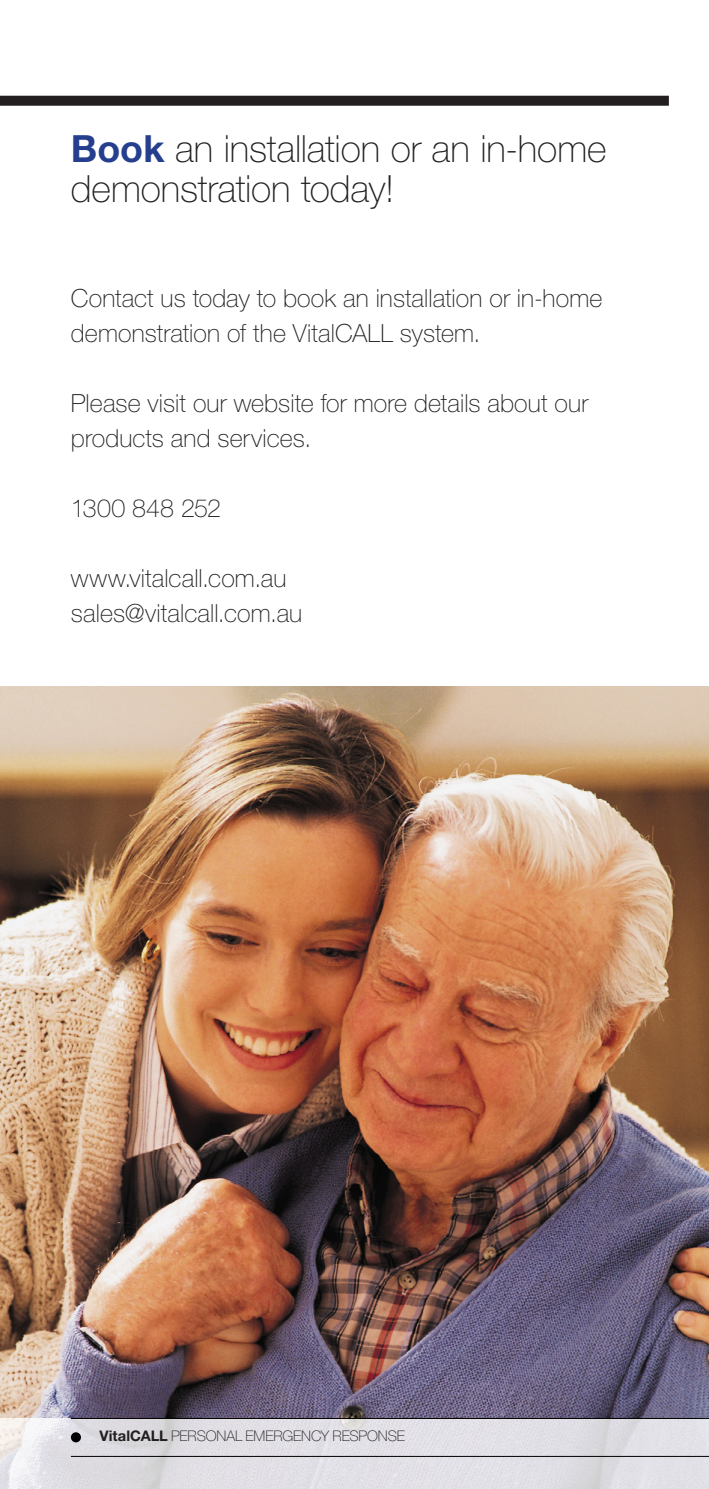
<style>
.page{position:relative;width:709px;height:1489px;background:#fff}
.page>*{position:absolute;margin:0;border:0;box-sizing:border-box;transform-origin:0 0}
.Body_Copy___Heading{font:100 37.5px/40px "Helvetica Neue LT Std";letter-spacing:-.005em;color:#231f20}
.Body_Copy___Heading-2{font:100 25px/35px "Helvetica Neue LT Std";letter-spacing:.005em;color:#231f20}
.t1{font:100 14.75px "Helvetica Neue LT Std";letter-spacing:-.01em;color:#231f20}
.s1{font-weight:700;color:#253f8e}
.s2{font-weight:700}
</style>
<div class="page">
<img style="left:0;top:686px;width:709px;height:731px">
<svg style="left:0;top:1417px;width:709px;height:71px;background:#dbd9df"></svg>
<hr style="left:71px;top:1455px;width:638px;height:1px;background:#000">
<hr style="left:71px;top:1417px;width:638px;height:1px;background:#000">
<div style="left:71px;top:1432px;width:10px;height:10px;background:#000;border-radius:50%"></div>
<div style="left:0;top:96px;width:669px;height:10px;background:#231f20"></div>
<p class="Body_Copy___Heading" style="left:71px;top:128px;width:537px"><span class="s1">Book</span> an installation or an in-home demonstration today!</p>
<p class="Body_Copy___Heading-2" style="left:71px;top:280px;width:533px">Contact us today to book an installation or in-home demonstration of the VitalCALL system.</p>
<p class="Body_Copy___Heading-2" style="left:71px;top:385px;width:519px">Please visit our website for more details about our products and services.</p>
<p class="Body_Copy___Heading-2" style="left:71px;top:490px;width:152px">1300 848 252</p>
<p class="Body_Copy___Heading-2" style="left:71px;top:560px;width:233px">www.vitalcall.com.au sales@vitalcall.com.au</p>
<p class="t1" style="left:100px;top:1427px;width:307px"><span class="s2">VitalCALL</span> PERSONAL EMERGENCY RESPONSE</p>
</div>
